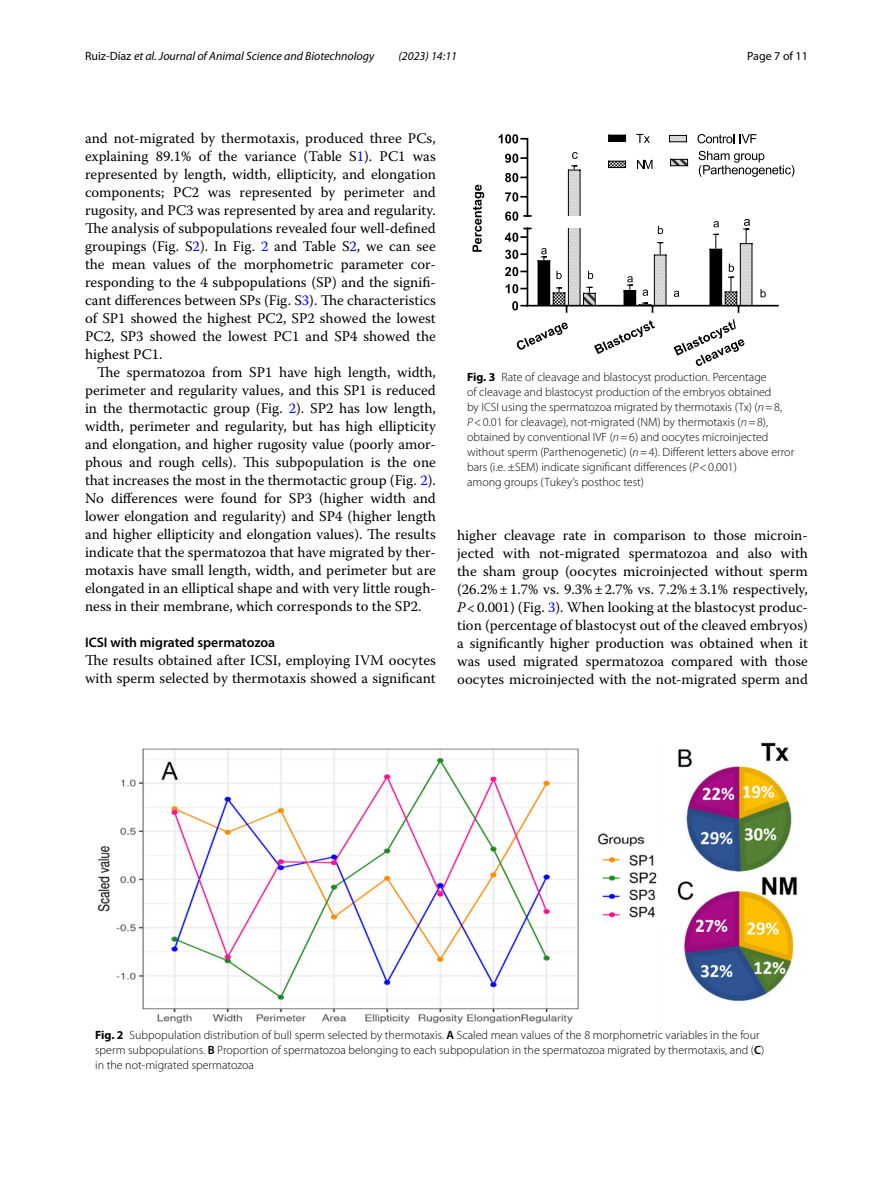
<style>
.page{position:relative;width:893px;height:1187px;background:#fff}
.page>*{position:absolute;margin:0;border:0;box-sizing:border-box;transform-origin:0 0}
.t1{font:14.7px/18px "Warnock Pro";color:#000;text-align:justify}
.t2{font:600 13.8px "Myriad Pro";color:#000}
.t3{font:300 12px/15px "Myriad Pro";color:#000}
.t4{font:italic 12px "Myriad Pro";color:#000}
.t5{font:12px "Myriad Pro";color:#000}
.s1{font-style:normal}
.s2{color:#00f}
.s3{font-weight:700}
.s4{font-style:italic}
.s5{font-weight:600}
</style>
<div class="page">
<img style="left:97px;top:742px;width:700px;height:282px">
<svg style="left:517px;top:322px;width:51px;height:27px"></svg>
<svg style="left:594px;top:320px;width:61px;height:34px"></svg>
<svg style="left:673px;top:319px;width:71px;height:47px"></svg>
<hr style="left:527px;top:138px;width:1px;height:79px;background:#000">
<svg style="left:499px;top:134px;width:28px;height:9px"></svg>
<svg style="left:608px;top:134px;width:19px;height:8px"></svg>
<svg style="left:697px;top:134px;width:59px;height:9px"></svg>
<svg style="left:669px;top:135px;width:18px;height:8px"></svg>
<svg style="left:505px;top:151px;width:289px;height:162px"></svg>
<svg style="left:472px;top:185px;width:12px;height:67px"></svg>
<svg style="left:636px;top:134px;width:14px;height:9px"></svg>
<p class="t4" style="left:85px;top:48px;width:291px"><span class="s1">Ruiz‑Díaz</span> et al. Journal of Animal Science and Biotechnology</p>
<p class="t4" style="left:398px;top:48px;width:60px">(2023) 14:11</p>
<p class="t5" style="left:747px;top:48px;width:62px">Page 7 of 11</p>
<p class="t1" style="left:85px;top:128px;width:352px">and not-migrated by thermotaxis, produced three PCs, explaining 89.1% of the variance (Table S<span class="s2">1</span>). PC1 was represented by length, width, ellipticity, and elongation components; PC2 was represented by perimeter and rugosity, and PC3 was represented by area and regularity.<br>The analysis of subpopulations revealed four well‑defined groupings (Fig. S<span class="s2">2</span>). In Fig. <span class="s2">2</span> and Table S<span class="s2">2</span>, we can see the mean values of the morphometric parameter cor&shy;responding to the 4 subpopulations (SP) and the signifi&shy;cant differences between SPs (Fig. S<span class="s2">3</span>). The characteristics of SP1 showed the highest PC2, SP2 showed the lowest PC2, SP3 showed the lowest PC1 and SP4 showed the highest PC1.</p>
<p class="t1" style="left:85px;top:362px;width:352px;text-indent:12px">The spermatozoa from SP1 have high length, width, perimeter and regularity values, and this SP1 is reduced in the thermotactic group (Fig. <span class="s2">2</span>). SP2 has low length, width, perimeter and regularity, but has high ellipticity and elongation, and higher rugosity value (poorly amor&shy;phous and rough cells). This subpopulation is the one that increases the most in the thermotactic group (Fig. <span class="s2">2</span>).<br>No differences were found for SP3 (higher width and lower elongation and regularity) and SP4 (higher length and higher ellipticity and elongation values). The results indicate that the spermatozoa that have migrated by ther&shy;motaxis have small length, width, and perimeter but are elongated in an elliptical shape and with very little rough&shy;ness in their membrane, which corresponds to the SP2.</p>
<p class="t2" style="left:85px;top:633px;width:192px">ICSI with migrated spermatozoa</p>
<p class="t1" style="left:85px;top:650px;width:352px">The results obtained after ICSI, employing IVM oocytes with sperm selected by thermotaxis showed a significant</p>
<p class="t3" style="left:467px;top:370px;width:329px"><span class="s3">Fig. 3</span> Rate of cleavage and blastocyst production. Percentage<br>of cleavage and blastocyst production of the embryos obtained<br>by ICSI using the spermatozoa migrated by thermotaxis (Tx) (<span class="s4">n</span>=8, <span class="s4">P</span>&lt;0.01 for cleavage), not-migrated (NM) by thermotaxis (<span class="s4">n</span>=8), obtained by conventional IVF (<span class="s4">n</span>=6) and oocytes microinjected without sperm (Parthenogenetic) (<span class="s4">n</span>=4). Different letters above error bars (i.e. ±SEM) indicate significant differences (<span class="s4">P</span>&lt;0.001)<br>among groups (Tukey’s posthoc test)</p>
<p class="t1" style="left:457px;top:526px;width:352px">higher cleavage rate in comparison to those microin&shy;jected with not-migrated spermatozoa and also with the sham group (oocytes microinjected without sperm (26.2%±1.7% vs. 9.3%±2.7% vs. 7.2%±3.1% respectively, <span class="s4">P</span>&lt;0.001) (Fig. <span class="s2">3</span>). When looking at the blastocyst produc&shy;tion (percentage of blastocyst out of the cleaved embryos) a significantly higher production was obtained when it was used migrated spermatozoa compared with those oocytes microinjected with the not-migrated sperm and</p>
<p class="t3" style="left:95px;top:1027px;width:671px"><span class="s3">Fig. 2</span> Subpopulation distribution of bull sperm selected by thermotaxis. <span class="s5">A</span> Scaled mean values of the 8 morphometric variables in the four sperm subpopulations. <span class="s5">B</span> Proportion of spermatozoa belonging to each subpopulation in the spermatozoa migrated by thermotaxis, and (<span class="s5">C</span>) in the not-migrated spermatozoa</p>
</div>
